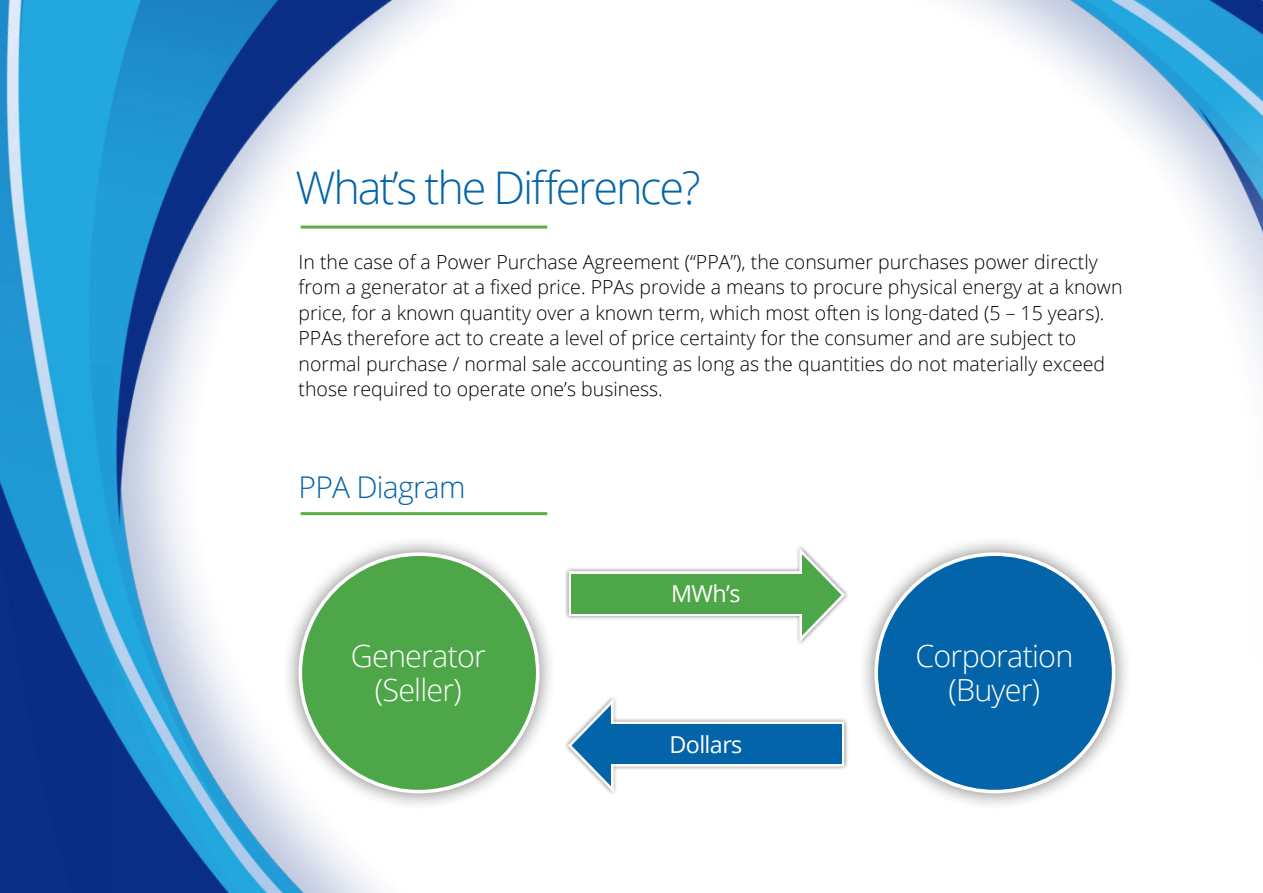
<style>
.page{position:relative;width:1263px;height:893px;background:#fff}
.page>*{position:absolute;margin:0;border:0;box-sizing:border-box;transform-origin:0 0}
.t1{font:300 45px "Open Sans";letter-spacing:-.05em;color:#0464a9}
.t2{font:300 30.45px/34px "Open Sans";letter-spacing:-.025em;color:#fff;text-align:center}
.t3{font:300 30px "Open Sans";letter-spacing:-.025em;color:#0464a9}
.t4{font:23.25px "Open Sans";letter-spacing:-.025em;color:#fff}
.t5{font:300 19.5px/25.5px "Open Sans";color:#000}
</style>
<div class="page">
<img style="left:0;top:0;width:408px;height:893px">
<img style="left:408px;top:0;width:855px;height:516px">
<hr style="left:301px;top:512px;width:246px;height:3px;background:#5daf46">
<div style="left:564px;top:694px;width:284px;height:102px;background:#000;opacity:.5"></div>
<div style="left:590px;top:722px;width:254px;height:44px;background:#fff"></div>
<div style="left:564px;top:544px;width:285px;height:102px;background:#000;opacity:.5"></div>
<svg style="left:569px;top:571px;width:228px;height:45px"></svg>
<div style="left:281px;top:535px;width:276px;height:276px;background:#000;opacity:.5"></div>
<div style="left:300px;top:554px;width:238px;height:237px;background:#4da647;border-radius:50%"></div>
<div style="left:857px;top:535px;width:276px;height:276px;background:#000;opacity:.5"></div>
<div style="left:876px;top:554px;width:238px;height:237px;background:#0464a9;border-radius:50%"></div>
<svg style="left:797px;top:544px;width:52px;height:102px"></svg>
<div style="left:571px;top:574px;width:249px;height:39px;background:#4da647"></div>
<svg style="left:564px;top:694px;width:52px;height:102px"></svg>
<div style="left:593px;top:724px;width:248px;height:40px;background:#0464a9"></div>
<h1 class="t1" style="left:296px;top:157px;width:407px">What’s the Difference?</h1>
<p class="t5" style="left:298px;top:248px;width:825px">In the case of a Power Purchase Agreement (“PPA”), the consumer purchases power directly from a generator at a fixed price. PPAs provide a means to procure physical energy at a known price, for a known quantity over a known term, which most often is long-dated (5 – 15 years).<br>PPAs therefore act to create a level of price certainty for the consumer and are subject to normal purchase / normal sale accounting as long as the quantities do not materially exceed those required to operate one’s business.</p>
<h3 class="t3" style="left:298px;top:467px;width:169px">PPA Diagram</h3>
<p class="t4" style="left:671px;top:578px;width:71px">MWh’s</p>
<h2 class="t2" style="left:351px;top:638px;width:137px">Generator (Seller)</h2>
<h2 class="t2" style="left:915px;top:638px;width:159px">Corporation (Buyer)</h2>
<p class="t4" style="left:669px;top:729px;width:74px">Dollars</p>
</div>
